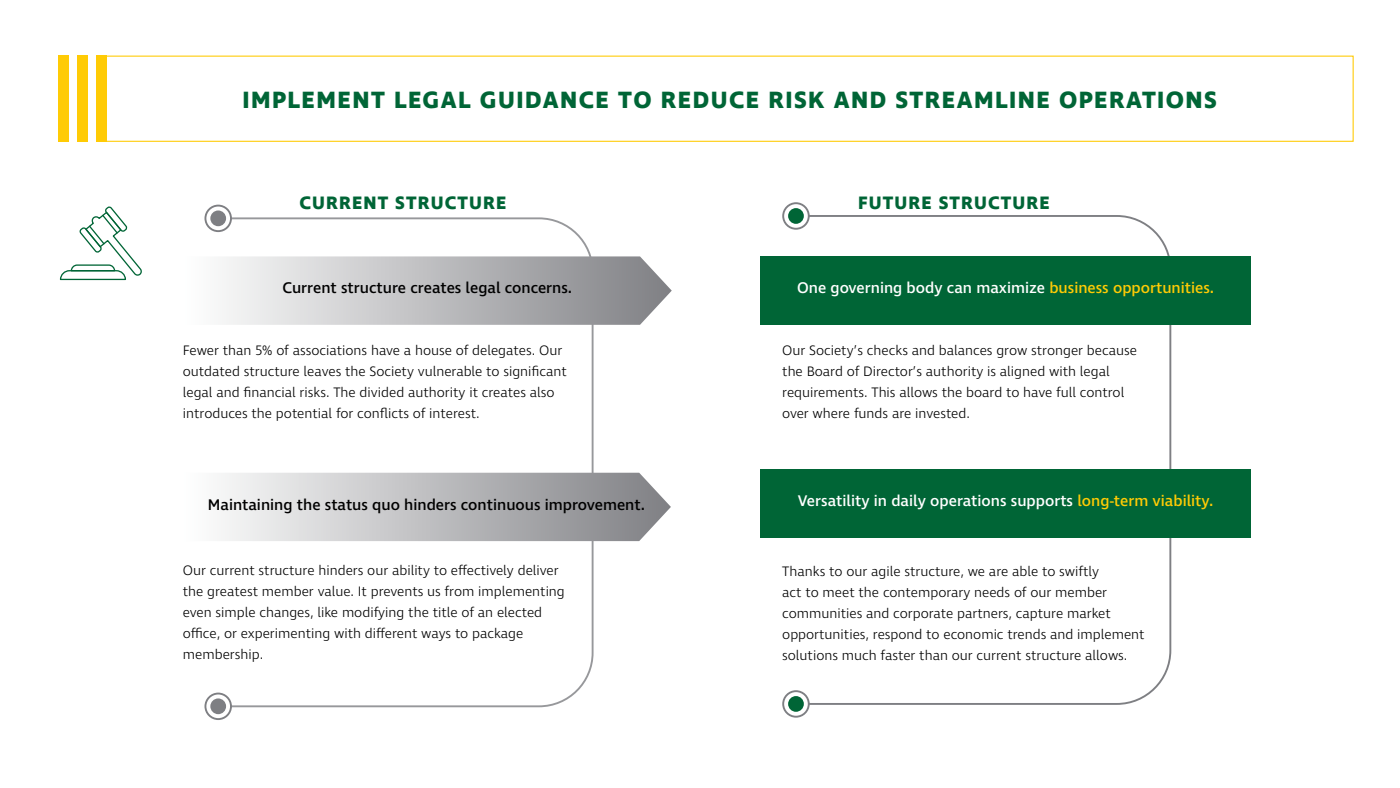
<style>
.page{position:relative;width:1400px;height:788px;background:#fff}
.page>*{position:absolute;margin:0;border:0;box-sizing:border-box;transform-origin:0 0}
.t1{font:700 24.06px "Ingra";letter-spacing:.06em;color:#006536}
.t2{font:700 18.38px "Ingra";letter-spacing:.06em;color:#006536}
.t3{font:500 15.75px "Ingra";color:#fff}
.t4{font:500 15.75px "Ingra";color:#000}
.t5{font:300 14px/21px "Ingra";color:#000}
.s1{color:#ffcb05}
</style>
<div class="page">
<div style="left:106px;top:56px;width:1248px;height:86px;border:1px solid #ffcb05"></div>
<div style="left:59px;top:56px;width:10px;height:86px;background:#ffcb05"></div>
<div style="left:97px;top:56px;width:10px;height:86px;background:#ffcb05"></div>
<div style="left:78px;top:56px;width:10px;height:86px;background:#ffcb05"></div>
<svg style="left:59px;top:206px;width:83px;height:75px"></svg>
<svg style="left:218px;top:217px;width:376px;height:490px"></svg>
<svg style="left:204px;top:205px;width:28px;height:27px"></svg>
<div style="left:210px;top:210px;width:16px;height:16px;background:#7e7f83;border-radius:50%"></div>
<svg style="left:204px;top:692px;width:28px;height:28px"></svg>
<div style="left:210px;top:698px;width:16px;height:16px;background:#7e7f83;border-radius:50%"></div>
<svg style="left:218px;top:256px;width:454px;height:69px;background:#bfbfc1"></svg>
<svg style="left:218px;top:472px;width:453px;height:69px;background:#bfbfc1"></svg>
<svg style="left:810px;top:215px;width:361px;height:489px"></svg>
<svg style="left:782px;top:202px;width:28px;height:28px"></svg>
<div style="left:788px;top:208px;width:16px;height:16px;background:#006536;border-radius:50%"></div>
<svg style="left:782px;top:690px;width:28px;height:27px"></svg>
<div style="left:788px;top:696px;width:16px;height:15px;background:#006536;border-radius:50%"></div>
<div style="left:760px;top:256px;width:491px;height:69px;background:#006536"></div>
<div style="left:760px;top:469px;width:491px;height:69px;background:#006536"></div>
<h1 class="t1" style="left:243px;top:84px;width:976px">IMPLEMENT LEGAL GUIDANCE TO REDUCE RISK AND STREAMLINE OPERATIONS</h1>
<h2 class="t2" style="left:300px;top:191px;width:208px">CURRENT STRUCTURE</h2>
<h2 class="t2" style="left:858px;top:191px;width:193px">FUTURE STRUCTURE</h2>
<p class="t4" style="left:282px;top:278px;width:291px">Current structure creates legal concerns.</p>
<p class="t5" style="left:183px;top:341px;width:386px">Fewer than 5% of associations have a house of delegates. Our outdated structure leaves the Society vulnerable to significant legal and financial risks. The divided authority it creates also introduces the potential for conflicts of interest.</p>
<p class="t4" style="left:208px;top:494px;width:439px">Maintaining the status quo hinders continuous improvement.</p>
<p class="t5" style="left:183px;top:560px;width:383px">Our current structure hinders our ability to effectively deliver the greatest member value. It prevents us from implementing even simple changes, like modifying the title of an elected office, or experimenting with different ways to package membership.</p>
<p class="t3" style="left:797px;top:278px;width:419px">One governing body can maximize <span class="s1">business opportunities.</span></p>
<p class="t5" style="left:782px;top:341px;width:356px">Our Society’s checks and balances grow stronger because the Board of Director’s authority is aligned with legal requirements. This allows the board to have full control over where funds are invested.</p>
<p class="t3" style="left:798px;top:491px;width:417px">Versatility in daily operations supports <span class="s1">long-term viability.</span></p>
<p class="t5" style="left:782px;top:561px;width:364px">Thanks to our agile structure, we are able to swiftly<br>act to meet the contemporary needs of our member communities and corporate partners, capture market opportunities, respond to economic trends and implement solutions much faster than our current structure allows.</p>
</div>
